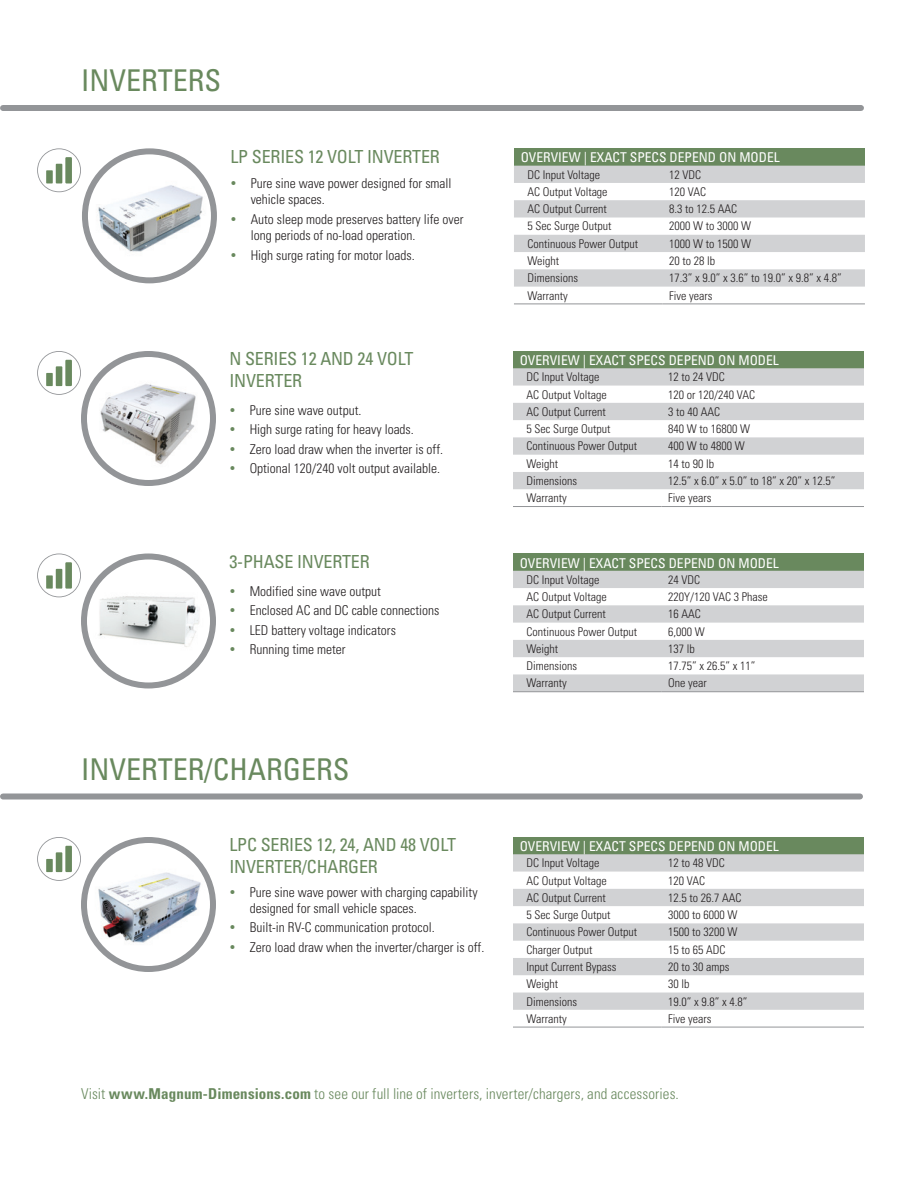
<style>
.page{position:relative;width:918px;height:1188px;background:#fff}
.page>*{position:absolute;margin:0;border:0;box-sizing:border-box;transform-origin:0 0}
.t1{font:condensed 30px "Univers";color:#69895e}
.t2{font:condensed 18px/21.6px "Univers";letter-spacing:-.01em;color:#69895e}
.t3{font:300 condensed 15px "Univers LT Std";letter-spacing:.01em;color:#69895e}
.t4{font:300 condensed 13.5px/19.5px "Univers LT Std";color:#231f20}
.t5{font:condensed 13.5px "Univers";color:#fff}
.t6{font:300 condensed 12px "Univers LT Std";color:#231f20}
.s1{font-family:"Univers";font-weight:700}
</style>
<div class="page">
<div style="left:3px;top:105px;width:858px;height:6px;background:#939598"></div>
<div style="left:3px;top:794px;width:857px;height:6px;background:#939598"></div>
<svg style="left:84px;top:354px;width:129px;height:129px"></svg>
<img style="left:84px;top:375px;width:129px;height:97px">
<div style="left:81px;top:351px;width:135px;height:135px;border:6px solid #939598;border-radius:50%"></div>
<div style="left:513px;top:351px;width:351px;height:17px;background:#69895e"></div>
<svg style="left:513px;top:368px;width:351px;height:121px"></svg>
<hr style="left:513px;top:506px;width:149px;height:1px;background:#939598">
<hr style="left:662px;top:506px;width:202px;height:1px;background:#939598">
<div style="left:513px;top:554px;width:351px;height:17px;background:#69895e"></div>
<svg style="left:513px;top:571px;width:351px;height:120px"></svg>
<hr style="left:513px;top:691px;width:149px;height:1px;background:#939598">
<hr style="left:662px;top:691px;width:202px;height:1px;background:#939598">
<svg style="left:37px;top:351px;width:44px;height:44px"></svg>
<svg style="left:84px;top:556px;width:129px;height:130px"></svg>
<img style="left:94px;top:581px;width:111px;height:80px">
<div style="left:81px;top:554px;width:135px;height:134px;border:6px solid #939598;border-radius:50%"></div>
<svg style="left:37px;top:554px;width:44px;height:43px"></svg>
<svg style="left:85px;top:151px;width:129px;height:129px"></svg>
<img style="left:90px;top:175px;width:121px;height:86px">
<div style="left:82px;top:148px;width:135px;height:135px;border:6px solid #939598;border-radius:50%"></div>
<div style="left:514px;top:148px;width:351px;height:18px;background:#69895e"></div>
<svg style="left:514px;top:166px;width:351px;height:121px"></svg>
<hr style="left:514px;top:304px;width:148px;height:1px;background:#939598">
<hr style="left:662px;top:304px;width:203px;height:1px;background:#939598">
<svg style="left:37px;top:148px;width:44px;height:44px"></svg>
<svg style="left:84px;top:840px;width:129px;height:129px"></svg>
<img style="left:89px;top:864px;width:121px;height:86px">
<div style="left:81px;top:837px;width:135px;height:135px;border:6px solid #939598;border-radius:50%"></div>
<div style="left:513px;top:837px;width:351px;height:17px;background:#69895e"></div>
<svg style="left:513px;top:854px;width:351px;height:156px;fill:#d1d2d4"></svg>
<hr style="left:513px;top:1027px;width:149px;height:1px;background:#939598">
<hr style="left:662px;top:1027px;width:202px;height:1px;background:#939598">
<svg style="left:37px;top:837px;width:44px;height:44px"></svg>
<h1 class="t1" style="left:81px;top:62px;width:142px">INVERTERS</h1>
<h2 class="t2" style="left:230px;top:145px;width:211px">LP SERIES 12 VOLT INVERTER</h2>
<p class="t4" style="left:251px;top:175px;width:202px;line-height:16.2px">Pure sine wave power designed for small vehicle spaces.</p>
<p class="t4" style="left:251px;top:211px;width:214px;line-height:16.2px">Auto sleep mode preserves battery life over long periods of no-load operation.</p>
<p class="t4" style="left:251px;top:245px;width:166px">High surge rating for motor loads.</p>
<p class="t5" style="left:521px;top:149px;width:261px">OVERVIEW | EXACT SPECS DEPEND ON MODEL</p>
<p class="t6" style="left:527px;top:167px;width:74px">DC Input Voltage</p>
<p class="t6" style="left:669px;top:167px;width:33px">12 VDC</p>
<p class="t6" style="left:527px;top:184px;width:82px">AC Output Voltage</p>
<p class="t6" style="left:669px;top:184px;width:38px">120 VAC</p>
<p class="t6" style="left:527px;top:202px;width:81px">AC Output Current</p>
<p class="t6" style="left:669px;top:202px;width:69px">8.3 to 12.5 AAC</p>
<p class="t6" style="left:527px;top:219px;width:85px">5 Sec Surge Output</p>
<p class="t6" style="left:669px;top:219px;width:83px">2000 W to 3000 W</p>
<p class="t6" style="left:527px;top:236px;width:112px">Continuous Power Output</p>
<p class="t6" style="left:669px;top:236px;width:83px">1000 W to 1500 W</p>
<p class="t6" style="left:527px;top:254px;width:33px">Weight</p>
<p class="t6" style="left:669px;top:254px;width:47px">20 to 28 lb</p>
<p class="t6" style="left:527px;top:271px;width:52px">Dimensions</p>
<p class="t6" style="left:669px;top:271px;width:174px">17.3” x 9.0” x 3.6” to 19.0” x 9.8” x 4.8”</p>
<p class="t6" style="left:527px;top:288px;width:42px">Warranty</p>
<p class="t6" style="left:669px;top:288px;width:45px">Five years</p>
<h2 class="t2" style="left:230px;top:348px;width:185px">N SERIES 12 AND 24 VOLT<br>INVERTER</h2>
<p class="t5" style="left:520px;top:352px;width:261px">OVERVIEW | EXACT SPECS DEPEND ON MODEL</p>
<p class="t6" style="left:526px;top:370px;width:74px">DC Input Voltage</p>
<p class="t6" style="left:668px;top:370px;width:58px">12 to 24 VDC</p>
<p class="t6" style="left:526px;top:387px;width:82px">AC Output Voltage</p>
<p class="t6" style="left:668px;top:387px;width:88px">120 or 120/240 VAC</p>
<p class="t6" style="left:526px;top:404px;width:81px">AC Output Current</p>
<p class="t6" style="left:668px;top:404px;width:53px">3 to 40 AAC</p>
<p class="t6" style="left:526px;top:422px;width:85px">5 Sec Surge Output</p>
<p class="t6" style="left:668px;top:422px;width:83px">840 W to 16800 W</p>
<p class="t6" style="left:526px;top:439px;width:112px">Continuous Power Output</p>
<p class="t6" style="left:668px;top:439px;width:78px">400 W to 4800 W</p>
<p class="t6" style="left:526px;top:456px;width:33px">Weight</p>
<p class="t6" style="left:668px;top:456px;width:47px">14 to 90 lb</p>
<p class="t6" style="left:526px;top:474px;width:52px">Dimensions</p>
<p class="t6" style="left:668px;top:474px;width:169px">12.5” x 6.0” x 5.0” to 18” x 20” x 12.5”</p>
<p class="t6" style="left:526px;top:491px;width:42px">Warranty</p>
<p class="t6" style="left:668px;top:491px;width:45px">Five years</p>
<p class="t4" style="left:250px;top:400px;width:195px">Pure sine wave output.<br>High surge rating for heavy loads.<br>Zero load draw when the inverter is off.<br>Optional 120/240 volt output available.</p>
<h2 class="t2" style="left:230px;top:550px;width:142px">3-PHASE INVERTER</h2>
<p class="t4" style="left:250px;top:581px;width:191px">Modified sine wave output<br>Enclosed AC and DC cable connections<br>LED battery voltage indicators<br>Running time meter</p>
<p class="t5" style="left:520px;top:554px;width:261px">OVERVIEW | EXACT SPECS DEPEND ON MODEL</p>
<p class="t6" style="left:526px;top:572px;width:74px">DC Input Voltage</p>
<p class="t6" style="left:668px;top:572px;width:33px">24 VDC</p>
<p class="t6" style="left:526px;top:590px;width:82px">AC Output Voltage</p>
<p class="t6" style="left:668px;top:590px;width:101px">220Y/120 VAC 3 Phase</p>
<p class="t6" style="left:526px;top:607px;width:81px">AC Output Current</p>
<p class="t6" style="left:668px;top:607px;width:34px">16 AAC</p>
<p class="t6" style="left:526px;top:624px;width:112px">Continuous Power Output</p>
<p class="t6" style="left:668px;top:624px;width:38px">6,000 W</p>
<p class="t6" style="left:526px;top:641px;width:33px">Weight</p>
<p class="t6" style="left:668px;top:641px;width:28px">137 lb</p>
<p class="t6" style="left:526px;top:659px;width:52px">Dimensions</p>
<p class="t6" style="left:668px;top:659px;width:89px">17.75” x 26.5” x 11”</p>
<p class="t6" style="left:526px;top:676px;width:42px">Warranty</p>
<p class="t6" style="left:668px;top:676px;width:40px">One year</p>
<h1 class="t1" style="left:81px;top:750px;width:270px">INVERTER/CHARGERS</h1>
<h2 class="t2" style="left:230px;top:834px;width:228px">LPC SERIES 12, 24, AND 48 VOLT<br>INVERTER/CHARGER</h2>
<p class="t4" style="left:250px;top:884px;width:229px;line-height:16.2px">Pure sine wave power with charging capability designed for small vehicle spaces.</p>
<p class="t4" style="left:250px;top:918px;width:236px">Built-in RV-C communication protocol.<br>Zero load draw when the inverter/charger is off.</p>
<p class="t5" style="left:520px;top:838px;width:261px">OVERVIEW | EXACT SPECS DEPEND ON MODEL</p>
<p class="t6" style="left:526px;top:856px;width:74px">DC Input Voltage</p>
<p class="t6" style="left:668px;top:856px;width:58px">12 to 48 VDC</p>
<p class="t6" style="left:526px;top:873px;width:82px">AC Output Voltage</p>
<p class="t6" style="left:668px;top:873px;width:38px">120 VAC</p>
<p class="t6" style="left:526px;top:890px;width:81px">AC Output Current</p>
<p class="t6" style="left:668px;top:890px;width:75px">12.5 to 26.7 AAC</p>
<p class="t6" style="left:526px;top:908px;width:85px">5 Sec Surge Output</p>
<p class="t6" style="left:668px;top:908px;width:71px">3000 to 6000 W</p>
<p class="t6" style="left:526px;top:925px;width:112px">Continuous Power Output</p>
<p class="t6" style="left:668px;top:925px;width:71px">1500 to 3200 W</p>
<p class="t6" style="left:526px;top:942px;width:67px">Charger Output</p>
<p class="t6" style="left:668px;top:942px;width:59px">15 to 65 ADC</p>
<p class="t6" style="left:526px;top:960px;width:91px">Input Current Bypass</p>
<p class="t6" style="left:668px;top:960px;width:63px">20 to 30 amps</p>
<p class="t6" style="left:526px;top:977px;width:33px">Weight</p>
<p class="t6" style="left:668px;top:977px;width:23px">30 lb</p>
<p class="t6" style="left:526px;top:994px;width:52px">Dimensions</p>
<p class="t6" style="left:668px;top:994px;width:81px">19.0” x 9.8” x 4.8”</p>
<p class="t6" style="left:526px;top:1011px;width:42px">Warranty</p>
<p class="t6" style="left:668px;top:1011px;width:45px">Five years</p>
<p class="t3" style="left:81px;top:1085px;width:599px">Visit <span class="s1">www.Magnum-Dimensions.com</span> to see our full line of inverters, inverter/chargers, and accessories.</p>
</div>
